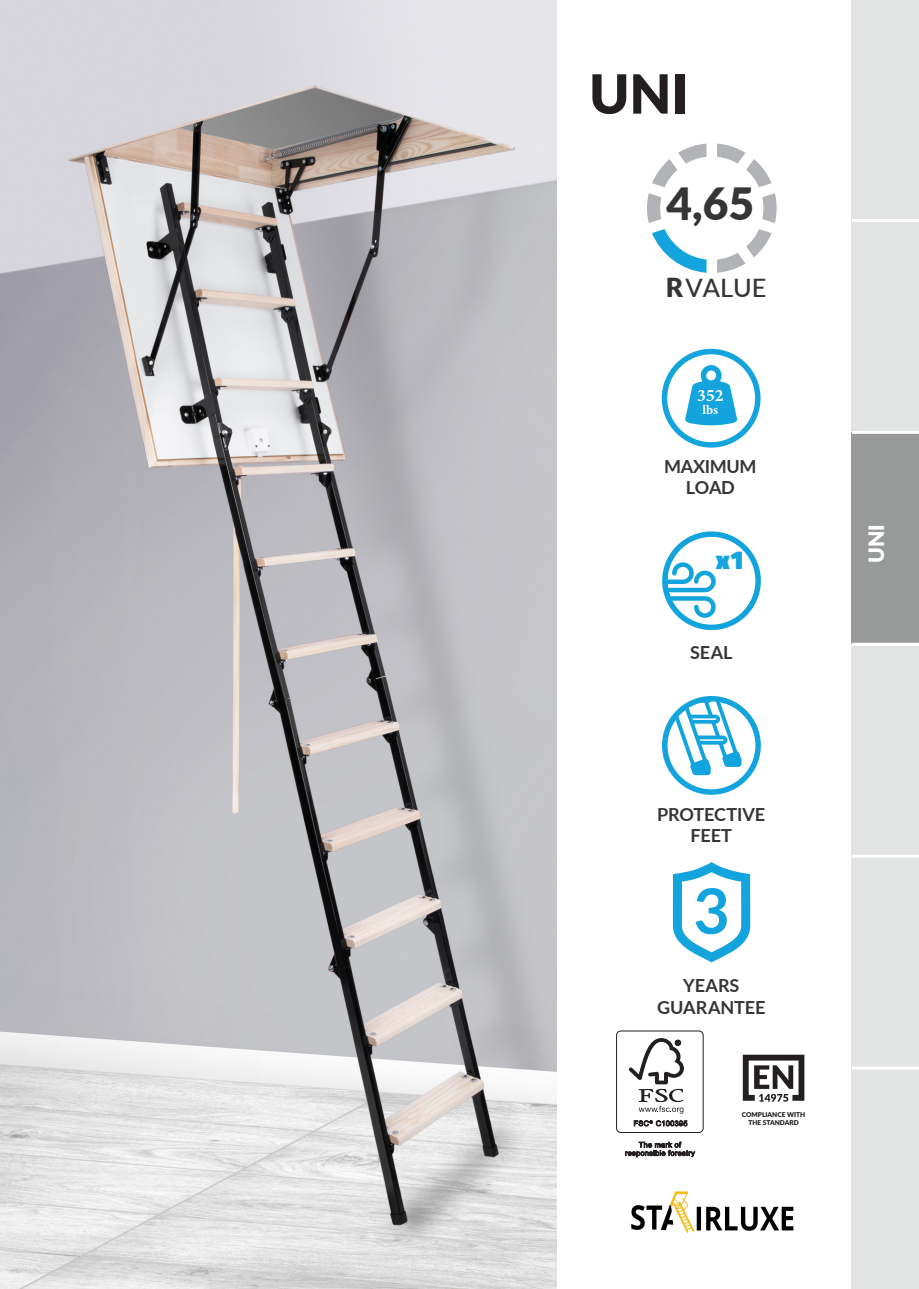
<style>
.page{position:relative;width:919px;height:1289px;background:#fff}
.page>*{position:absolute;margin:0;border:0;box-sizing:border-box;transform-origin:0 0}
.t1{font:700 62.55px "Lato";color:#13a3dd}
.t2{font:900 54px "Lato";color:#231f20}
.t3{font:900 44.4px "Lato";color:#363536}
.t4{font:900 26.25px "Cairo";color:#13a3dd}
.t5{font:500 25.35px "Lato";color:#363536}
.t6{font:900 21.15px "Lato";color:#fff}
.t7{font:700 18px/21.6px "Lato";letter-spacing:-.01em;color:#363536;text-align:center}
.t8{font:700 17.55px "Minion Pro";color:#fff}
.t9{font:700 13.2px "Minion Pro";color:#fff}
.t10{font:900 6.6px/7.9px "Lato";color:#231f20;text-align:center}
.s1{font-weight:900;font-size:26.25px}
</style>
<div class="page">
<img style="left:0;top:0;width:557px;height:1288px">
<svg style="left:647px;top:193px;width:14px;height:30px"></svg>
<svg style="left:762px;top:193px;width:14px;height:30px"></svg>
<svg style="left:652px;top:144px;width:54px;height:43px"></svg>
<svg style="left:717px;top:229px;width:54px;height:44px"></svg>
<svg style="left:717px;top:144px;width:54px;height:43px"></svg>
<svg style="left:652px;top:229px;width:54px;height:44px"></svg>
<svg style="left:672px;top:862px;width:78px;height:100px"></svg>
<svg style="left:661px;top:349px;width:99px;height:98px"></svg>
<svg style="left:662px;top:531px;width:98px;height:99px"></svg>
<svg style="left:662px;top:696px;width:98px;height:98px"></svg>
<div style="left:851px;top:0;width:67px;height:1288px;background:#e2e3e3"></div>
<div style="left:851px;top:432px;width:67px;height:212px;background:#989a9a"></div>
<hr style="left:851px;top:219px;width:67px;height:3px;background:#fff">
<hr style="left:851px;top:431px;width:67px;height:3px;background:#fff">
<hr style="left:851px;top:642px;width:67px;height:3px;background:#fff">
<hr style="left:851px;top:854px;width:67px;height:3px;background:#fff">
<hr style="left:851px;top:1066px;width:67px;height:3px;background:#fff">
<svg style="left:742px;top:1054px;width:62px;height:47px"></svg>
<div style="left:616px;top:1030px;width:87px;height:102px;border:1px solid #231f20;border-radius:4px"></div>
<svg style="left:628px;top:1038px;width:56px;height:75px"></svg>
<svg style="left:634px;top:1120px;width:53px;height:6px"></svg>
<svg style="left:625px;top:1141px;width:70px;height:16px"></svg>
<img style="left:631px;top:1191px;width:163px;height:42px">
<p class="t2" style="left:589px;top:53px;width:100px">UNI</p>
<p class="t3" style="left:666px;top:170px;width:89px">4,65</p>
<p class="t5" style="left:665px;top:270px;width:102px"><span class="s1">R</span>VALUE</p>
<p class="t8" style="left:697px;top:383px;width:28px">352</p>
<p class="t9" style="left:702px;top:401px;width:17px">lbs</p>
<p class="t7" style="left:664px;top:454px;width:94px">MAXIMUM<br>LOAD</p>
<h3 class="t4" style="left:715px;top:538px;width:30px">x1</h3>
<p class="t7" style="left:690px;top:641px;width:44px">SEAL</p>
<p class="t7" style="left:657px;top:802px;width:109px">PROTECTIVE</p>
<p class="t7" style="left:690px;top:824px;width:43px">FEET</p>
<h1 class="t1" style="left:693px;top:864px;width:38px">3</h1>
<p class="t7" style="left:683px;top:973px;width:58px">YEARS</p>
<p class="t7" style="left:657px;top:995px;width:110px">GUARANTEE</p>
<p class="t10" style="left:741px;top:1109px;width:65px">COMPLIANCE WITH<br>THE STANDARD</p>
<p class="t6" style="left:860px;top:563px;width:40px;rotate:-90deg">UNI</p>
</div>
